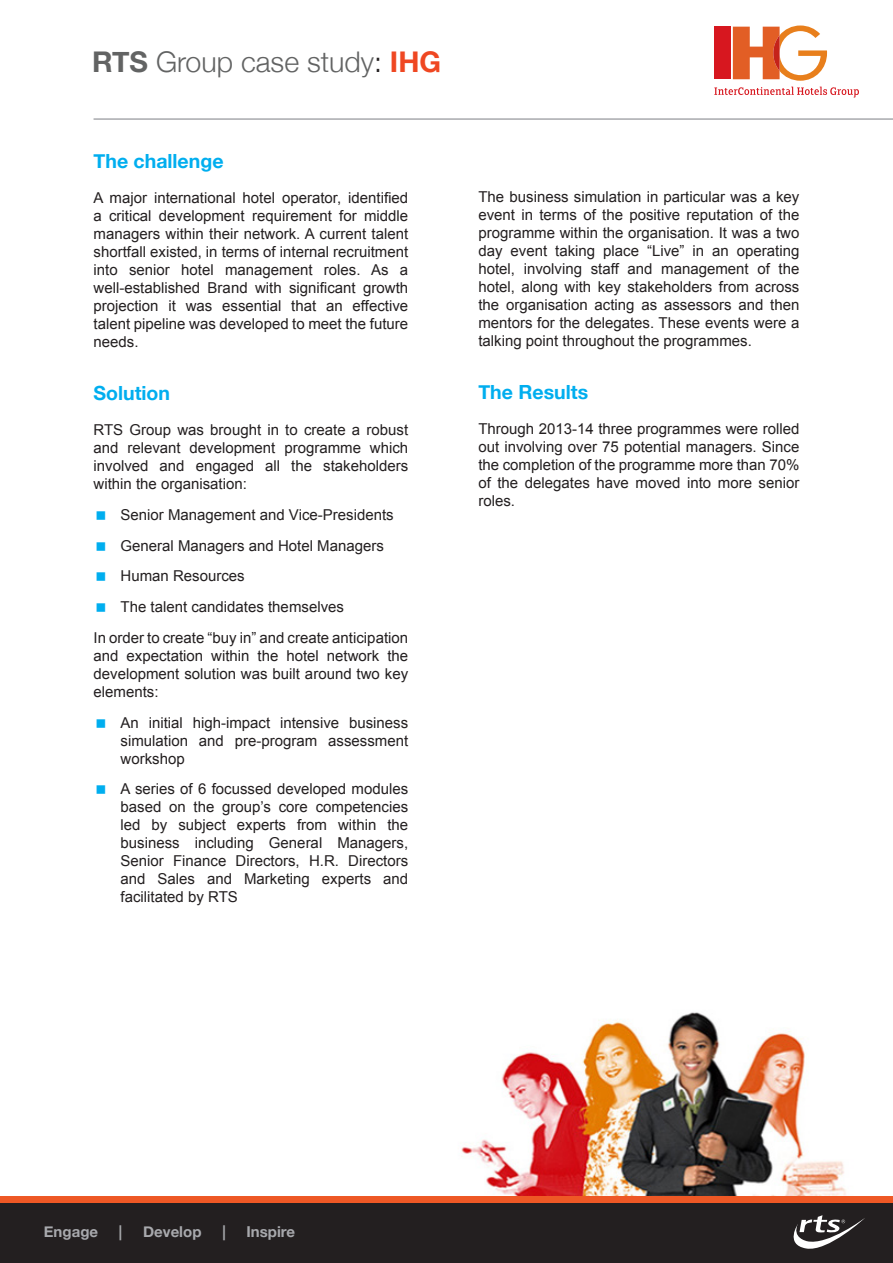
<style>
.page{position:relative;width:893px;height:1263px;background:#fff}
.page>*{position:absolute;margin:0;border:0;box-sizing:border-box;transform-origin:0 0}
.header_1{font:300 28.5px "Helvetica Neue";color:#626363}
.header_1-2{font:700 19.5px "Helvetica Neue";color:#00aeef}
.text{font:15px/18px "Arial";color:#231f20;text-align:justify}
.t1{font:700 15px "Helvetica Neue";color:#a8a9ad}
.s1{font-weight:700}
.s2{color:#231f20}
.s3{font-weight:700;color:#ef4722}
</style>
<div class="page">
<img style="left:408px;top:1012px;width:452px;height:185px">
<div style="left:0;top:1203px;width:893px;height:60px;background:#231f20"></div>
<div style="left:0;top:1197px;width:893px;height:6px;background:#ee5825"></div>
<svg style="left:793px;top:1215px;width:72px;height:34px"></svg>
<svg style="left:714px;top:87px;width:145px;height:11px"></svg>
<svg style="left:733px;top:26px;width:94px;height:55px"></svg>
<div style="left:714px;top:27px;width:17px;height:52px;background:#d7171f"></div>
<hr style="left:94px;top:118px;width:799px;height:2px;background:#a8a9ad">
<p class="header_1" style="left:92px;top:39px;width:350px"><span class="s1">RTS</span> Group case study<span class="s2">:</span> <span class="s3">IHG</span></p>
<p class="header_1-2" style="left:94px;top:146px;width:131px">The challenge</p>
<p class="text" style="left:94px;top:189px;width:316px">A major international hotel operator, identified a critical development requirement for middle managers within their network. A current talent shortfall existed, in terms of internal recruitment into senior hotel management roles. As a well-established Brand with significant growth projection it was essential that an effective talent pipeline was developed to meet the future needs.</p>
<p class="header_1-2" style="left:94px;top:378px;width:78px">Solution</p>
<p class="text" style="left:94px;top:421px;width:316px">RTS Group was brought in to create a robust and relevant development programme which involved and engaged all the stakeholders within the organisation:</p>
<p class="text" style="left:121px;top:506px;width:275px">Senior Management and Vice-Presidents</p>
<p class="text" style="left:121px;top:536px;width:265px">General Managers and Hotel Managers</p>
<p class="text" style="left:121px;top:567px;width:126px">Human Resources</p>
<p class="text" style="left:121px;top:598px;width:225px">The talent candidates themselves</p>
<p class="text" style="left:94px;top:629px;width:316px">In order to create “buy in” and create anticipation and expectation within the hotel network the development solution was built around two key elements:</p>
<p class="text" style="left:121px;top:713px;width:289px">An initial high-impact intensive business simulation and pre-program assessment workshop</p>
<p class="text" style="left:121px;top:780px;width:289px">A series of 6 focussed developed modules based on the group’s core competencies led by subject experts from within the business including General Managers, Senior Finance Directors, H.R. Directors and Sales and Marketing experts and facilitated by RTS</p>
<p class="text" style="left:478px;top:188px;width:323px">The business simulation in particular was a key event in terms of the positive reputation of the programme within the organisation. It was a two day event taking place “Live” in an operating hotel, involving staff and management of the hotel, along with key stakeholders from across the organisation acting as assessors and then mentors for the delegates. These events were a talking point throughout the programmes.</p>
<p class="header_1-2" style="left:478px;top:377px;width:111px">The Results</p>
<p class="text" style="left:478px;top:420px;width:323px">Through 2013-14 three programmes were rolled out involving over 75 potential managers. Since the completion of the programme more than 70% of the delegates have moved into more senior roles.</p>
<p class="t1" style="left:44px;top:1220px;width:56px">Engage</p>
<p class="t1" style="left:119px;top:1220px;width:5px">|</p>
<p class="t1" style="left:143px;top:1220px;width:60px">Develop</p>
<p class="t1" style="left:222px;top:1220px;width:5px">|</p>
<p class="t1" style="left:247px;top:1220px;width:50px">Inspire</p>
</div>
